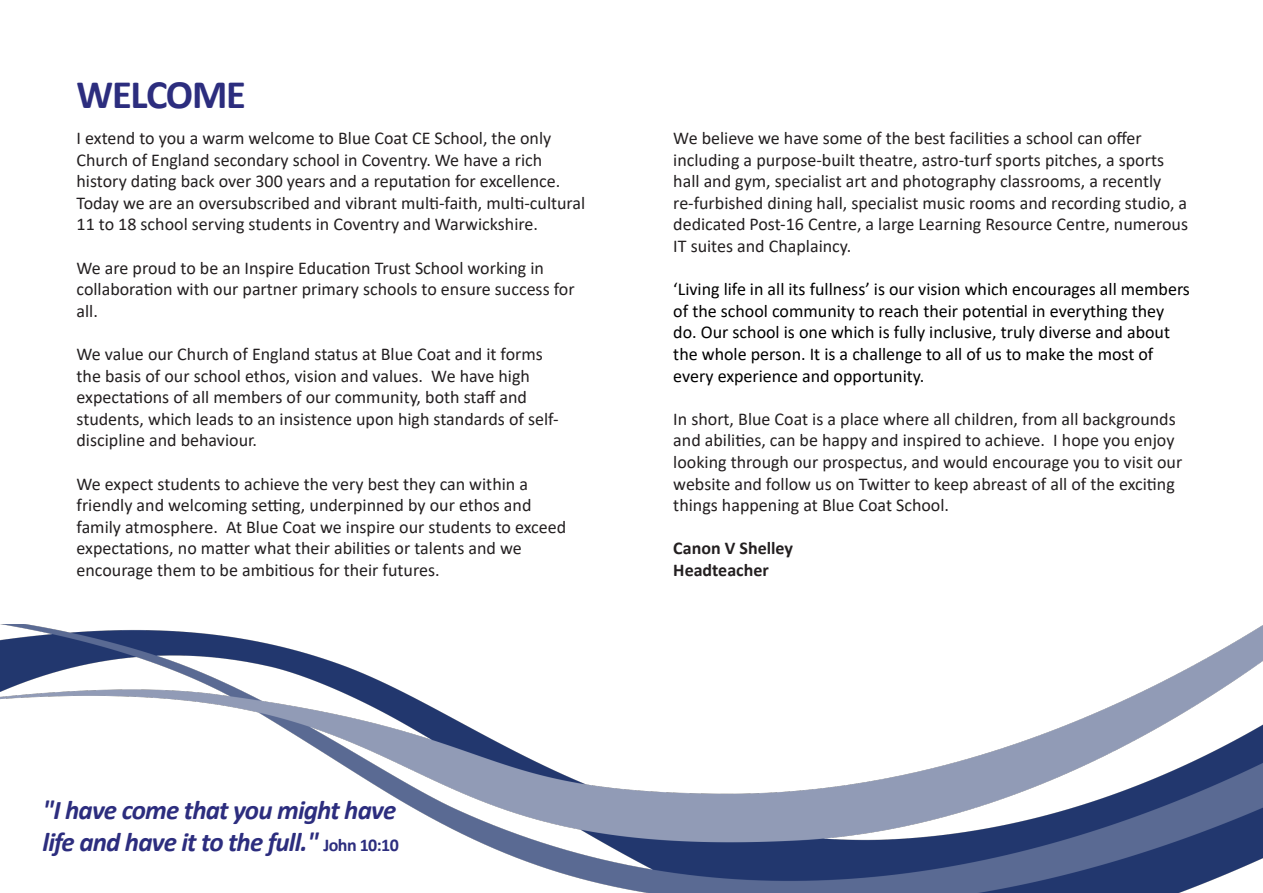
<style>
.page{position:relative;width:1263px;height:893px;background:#fff}
.page>*{position:absolute;margin:0;border:0;box-sizing:border-box;transform-origin:0 0}
.t1{font:700 40.5px "Calibri";letter-spacing:-.03em;color:#2c2d7e}
.t2{font:italic 700 27px/32.4px "Calibri";letter-spacing:-.03em;color:#2c2d7e}
.t3{font:18px/21.6px "Calibri";color:#231f20}
.t4{font:18px/21.6px "Calibri";color:#000}
.t5{font:700 18px "Calibri";color:#231f20}
.s1{font-style:normal;font-size:18px}
</style>
<div class="page">
<img style="left:0;top:624px;width:1263px;height:269px">
<p class="t1" style="left:77px;top:66px;width:171px">WELCOME</p>
<p class="t3" style="left:77px;top:127px;width:510px">I extend to you a warm welcome to Blue Coat CE School, the only Church of England secondary school in Coventry. We have a rich history dating back over 300 years and a reputation for excellence.<br>Today we are an oversubscribed and vibrant multi-faith, multi-cultural 11 to 18 school serving students in Coventry and Warwickshire.</p>
<p class="t3" style="left:77px;top:256px;width:500px">We are proud to be an Inspire Education Trust School working in collaboration with our partner primary schools to ensure success for all.</p>
<p class="t3" style="left:77px;top:343px;width:484px">We value our Church of England status at Blue Coat and it forms the basis of our school ethos, vision and values. We have high expectations of all members of our community, both staff and students, which leads to an insistence upon high standards of self&shy;discipline and behaviour.</p>
<p class="t3" style="left:77px;top:472px;width:491px">We expect students to achieve the very best they can within a friendly and welcoming setting, underpinned by our ethos and family atmosphere. At Blue Coat we inspire our students to exceed expectations, no matter what their abilities or talents and we encourage them to be ambitious for their futures.</p>
<p class="t2" style="left:43px;top:793px;width:358px">"I have come that you might have life and have it to the full." <span class="s1">John 10:10</span></p>
<p class="t3" style="left:673px;top:127px;width:516px">We believe we have some of the best facilities a school can offer including a purpose-built theatre, astro-turf sports pitches, a sports hall and gym, specialist art and photography classrooms, a recently re-furbished dining hall, specialist music rooms and recording studio, a dedicated Post-16 Centre, a large Learning Resource Centre, numerous IT suites and Chaplaincy.</p>
<p class="t4" style="left:673px;top:278px;width:518px">‘Living life in all its fullness’ is our vision which encourages all members of the school community to reach their potential in everything they do. Our school is one which is fully inclusive, truly diverse and about the whole person. It is a challenge to all of us to make the most of every experience and opportunity.</p>
<p class="t3" style="left:673px;top:408px;width:510px">In short, Blue Coat is a place where all children, from all backgrounds and abilities, can be happy and inspired to achieve. I hope you enjoy looking through our prospectus, and would encourage you to visit our website and follow us on Twitter to keep abreast of all of the exciting things happening at Blue Coat School.</p>
<p class="t5" style="left:673px;top:536px;width:121px">Canon V Shelley</p>
<p class="t5" style="left:673px;top:557px;width:97px">Headteacher</p>
</div>
